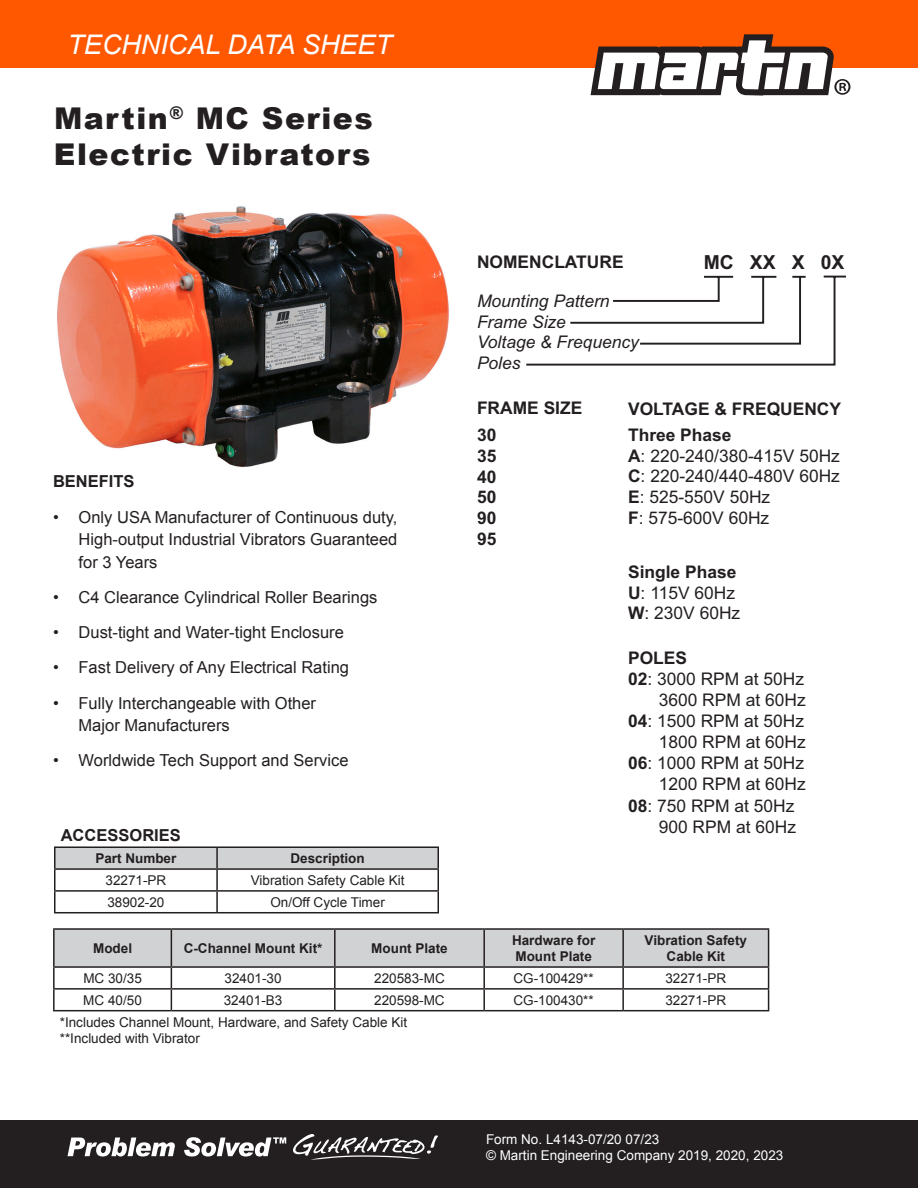
<style>
.page{position:relative;width:918px;height:1188px;background:#fff}
.page>*{position:absolute;margin:0;border:0;box-sizing:border-box;transform-origin:0 0}
.t1{font:900 30px/36px "Arial";letter-spacing:.05em;color:#231f20}
.t2{font:italic 27px "Arial";color:#fff}
.t3{font:700 19.35px "Arial";color:#231f20}
.t4{font:17.4px/20.9px "Arial";color:#231f20}
.t5{font:700 17.4px/20.9px "Arial";color:#231f20}
.t6{font:italic 17.4px/20.9px "Arial";color:#231f20}
.t7{font:16.5px/22.5px "Arial";color:#231f20;text-align:justify}
.Headline{font:700 16.5px "Arial";color:#231f20}
.Paragraph{font:13.5px/16.2px "Arial";color:#231f20}
.Paragraph-2{font:700 13.5px/16.2px "Arial";color:#231f20}
.t8{font:13.5px "Arial";color:#fff}
.s1{font-weight:700}
</style>
<div class="page">
<div style="left:0;top:0;width:918px;height:68px;background:#ff5800"></div>
<svg style="left:591px;top:34px;width:259px;height:62px"></svg>
<div style="left:0;top:1120px;width:918px;height:68px;background:#231f20"></div>
<svg style="left:67px;top:1134px;width:371px;height:26px"></svg>
<svg style="left:526px;top:275px;width:320px;height:91px"></svg>
<img style="left:57px;top:206px;width:392px;height:261px">
<hr style="left:54px;top:846px;width:163px;height:2px;background:#231f20">
<hr style="left:54px;top:848px;width:2px;height:20px;background:#231f20">
<hr style="left:217px;top:846px;width:222px;height:2px;background:#231f20">
<hr style="left:54px;top:868px;width:163px;height:2px;background:#231f20">
<hr style="left:54px;top:870px;width:2px;height:20px;background:#231f20">
<hr style="left:54px;top:890px;width:163px;height:2px;background:#231f20">
<hr style="left:54px;top:892px;width:2px;height:20px;background:#231f20">
<svg style="left:55px;top:847px;width:384px;height:65px"></svg>
<hr style="left:54px;top:912px;width:163px;height:1px;background:#231f20">
<hr style="left:217px;top:912px;width:222px;height:1px;background:#231f20">
<hr style="left:53px;top:928px;width:118px;height:2px;background:#231f20">
<hr style="left:53px;top:930px;width:2px;height:36px;background:#231f20">
<hr style="left:171px;top:928px;width:164px;height:2px;background:#231f20">
<hr style="left:335px;top:928px;width:149px;height:2px;background:#231f20">
<hr style="left:484px;top:928px;width:139px;height:2px;background:#231f20">
<hr style="left:623px;top:928px;width:146px;height:2px;background:#231f20">
<hr style="left:53px;top:966px;width:118px;height:2px;background:#231f20">
<hr style="left:53px;top:968px;width:2px;height:20px;background:#231f20">
<hr style="left:53px;top:988px;width:118px;height:2px;background:#231f20">
<hr style="left:53px;top:990px;width:2px;height:20px;background:#231f20">
<svg style="left:54px;top:929px;width:715px;height:81px"></svg>
<hr style="left:53px;top:1010px;width:118px;height:1px;background:#231f20">
<hr style="left:171px;top:1010px;width:164px;height:1px;background:#231f20">
<hr style="left:335px;top:1010px;width:149px;height:1px;background:#231f20">
<hr style="left:484px;top:1010px;width:139px;height:1px;background:#231f20">
<hr style="left:623px;top:1010px;width:146px;height:1px;background:#231f20">
<h2 class="t2" style="left:68px;top:27px;width:326px">TECHNICAL DATA SHEET</h2>
<p class="t1" style="left:54px;top:100px;width:320px">Martin<sup>®</sup> MC Series<br>Electric Vibrators</p>
<p class="t5" style="left:477px;top:252px;width:148px">NOMENCLATURE</p>
<p class="t3" style="left:704px;top:249px;width:142px">MC XX X 0X</p>
<p class="t6" style="left:477px;top:290px;width:163px">Mounting Pattern<br>Frame Size<br>Voltage &amp; Frequency<br>Poles</p>
<p class="t5" style="left:628px;top:397px;width:215px;line-height:25.5px">VOLTAGE &amp; FREQUENCY<br>Three Phase</p>
<p class="t4" style="left:628px;top:445px;width:213px"><span class="s1">A</span>: 220-240/380-415V 50Hz<br><span class="s1">C</span>: 220-240/440-480V 60Hz<br><span class="s1">E</span>: 525-550V 50Hz<br><span class="s1">F</span>: 575-600V 60Hz</p>
<p class="t5" style="left:477px;top:396px;width:107px;line-height:26.4px">FRAME SIZE<br>30</p>
<p class="t5" style="left:477px;top:446px;width:21px">35<br>40</p>
<p class="Headline" style="left:53px;top:471px;width:83px">BENEFITS</p>
<p class="t7" style="left:79px;top:506px;width:320px;text-indent:-26px">• Only USA Manufacturer of Continuous duty, High-output Industrial Vibrators Guaranteed for 3 Years</p>
<p class="t7" style="left:53px;top:586px;width:326px">• C4 Clearance Cylindrical Roller Bearings</p>
<p class="t7" style="left:53px;top:621px;width:292px">• Dust-tight and Water-tight Enclosure</p>
<p class="t7" style="left:53px;top:657px;width:298px">• Fast Delivery of Any Electrical Rating</p>
<p class="t7" style="left:79px;top:692px;width:239px;text-indent:-26px">• Fully Interchangeable with Other<br>Major Manufacturers</p>
<p class="t7" style="left:53px;top:750px;width:297px">• Worldwide Tech Support and Service</p>
<p class="t5" style="left:477px;top:487px;width:21px;text-align:justify">50<br>90<br>95</p>
<p class="t4" style="left:628px;top:561px;width:114px"><span class="s1">Single Phase<br>U</span>: 115V 60Hz<br><span class="s1">W</span>: 230V 60Hz</p>
<p class="t5" style="left:628px;top:648px;width:61px">POLES</p>
<p class="t4" style="left:628px;top:669px;width:178px"><span class="s1">02</span>: 3000 RPM at 50Hz</p>
<p class="t4" style="left:659px;top:690px;width:149px">3600 RPM at 60Hz</p>
<p class="t4" style="left:628px;top:711px;width:178px"><span class="s1">04</span>: 1500 RPM at 50Hz</p>
<p class="t4" style="left:659px;top:731px;width:149px">1800 RPM at 60Hz</p>
<p class="t4" style="left:628px;top:753px;width:178px"><span class="s1">06</span>: 1000 RPM at 50Hz</p>
<p class="t4" style="left:659px;top:773px;width:149px">1200 RPM at 60Hz</p>
<p class="t4" style="left:628px;top:795px;width:168px"><span class="s1">08</span>: 750 RPM at 50Hz</p>
<p class="t4" style="left:659px;top:816px;width:139px">900 RPM at 60Hz</p>
<p class="Headline" style="left:61px;top:824px;width:122px">ACCESSORIES</p>
<p class="Paragraph-2" style="left:95px;top:851px;width:83px">Part Number</p>
<p class="Paragraph-2" style="left:291px;top:851px;width:76px">Description</p>
<p class="Paragraph" style="left:106px;top:872px;width:62px">32271-PR</p>
<p class="Paragraph" style="left:251px;top:872px;width:155px">Vibration Safety Cable Kit</p>
<p class="Paragraph" style="left:107px;top:894px;width:59px">38902-20</p>
<p class="Paragraph" style="left:270px;top:894px;width:116px">On/Off Cycle Timer</p>
<p class="Paragraph-2" style="left:93px;top:941px;width:41px">Model</p>
<p class="Paragraph-2" style="left:184px;top:941px;width:140px">C-Channel Mount Kit*</p>
<p class="Paragraph-2" style="left:371px;top:941px;width:78px">Mount Plate</p>
<p class="Paragraph-2" style="left:512px;top:932px;width:85px">Hardware for<br>Mount Plate</p>
<p class="Paragraph-2" style="left:645px;top:932px;width:104px;text-align:center">Vibration Safety<br>Cable Kit</p>
<p class="Paragraph" style="left:83px;top:970px;width:60px">MC 30/35</p>
<p class="Paragraph" style="left:225px;top:970px;width:59px">32401-30</p>
<p class="Paragraph" style="left:374px;top:970px;width:72px">220583-MC</p>
<p class="Paragraph" style="left:514px;top:970px;width:82px">CG-100429**</p>
<p class="Paragraph" style="left:665px;top:970px;width:62px">32271-PR</p>
<p class="Paragraph" style="left:83px;top:992px;width:60px">MC 40/50</p>
<p class="Paragraph" style="left:224px;top:992px;width:60px">32401-B3</p>
<p class="Paragraph" style="left:374px;top:992px;width:72px">220598-MC</p>
<p class="Paragraph" style="left:514px;top:992px;width:82px">CG-100430**</p>
<p class="Paragraph" style="left:665px;top:992px;width:62px">32271-PR</p>
<p class="Paragraph" style="left:60px;top:1014px;width:349px">*Includes Channel Mount, Hardware, and Safety Cable Kit **Included with Vibrator</p>
<p class="t8" style="left:486px;top:1130px;width:175px">Form No. L4143-07/20 07/23</p>
<p class="t8" style="left:486px;top:1146px;width:299px">© Martin Engineering Company 2019, 2020, 2023</p>
<p class="t8" style="left:400px;top:1146px;width:260px">© Martin Engineering Company 1944, 2011</p>
</div>
